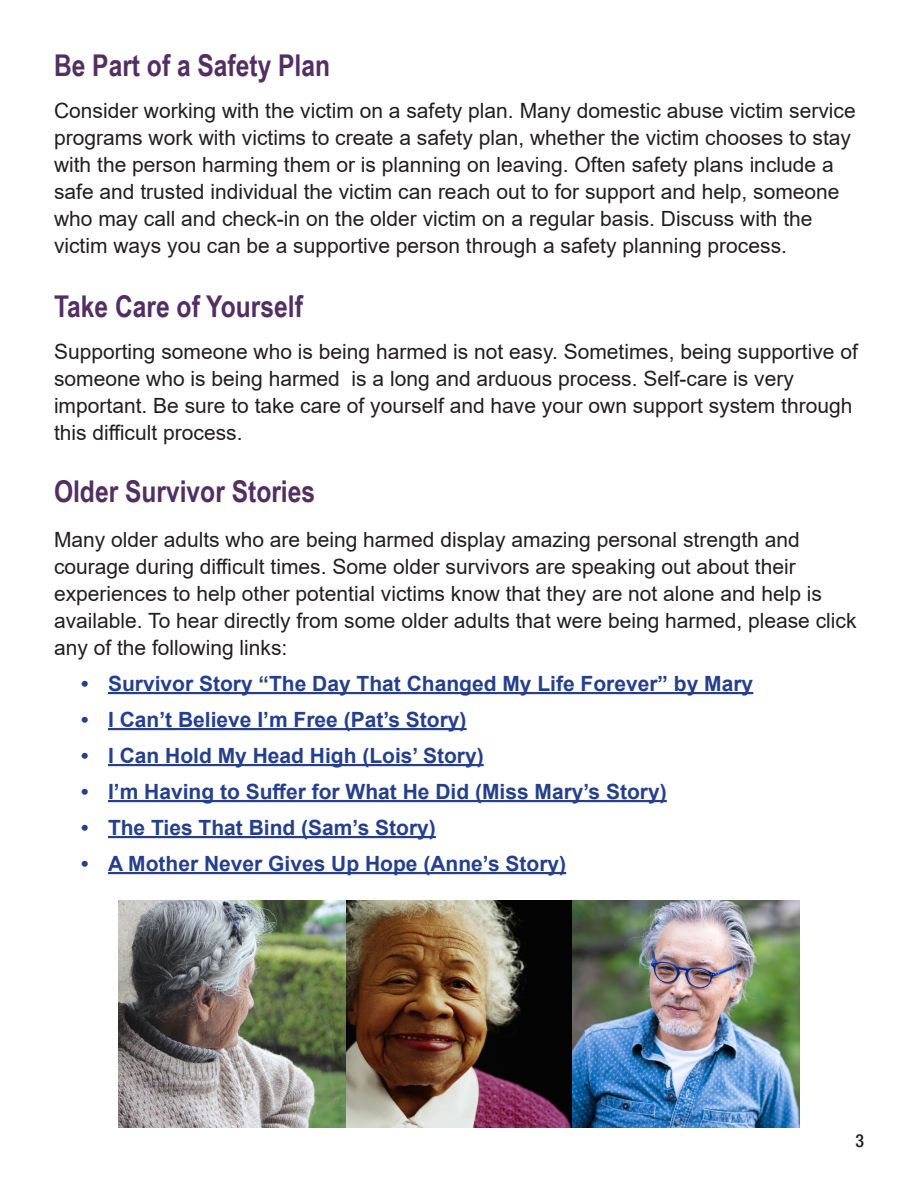
<style>
.page{position:relative;width:918px;height:1188px;background:#fff}
.page>*{position:absolute;margin:0;border:0;box-sizing:border-box;transform-origin:0 0}
.t1{font:700 30px "Arial Narrow";color:#522e64}
.t2{font:21px/27px "Arial";color:#231f20}
.t3{font:700 21px "Arial";color:#253f8e}
.t4{font:500 condensed 18px "Helvetica Neue LT Std";color:#231f20}
</style>
<div class="page">
<hr style="left:108px;top:692px;width:645px;height:2px;background:#253f8e">
<hr style="left:108px;top:728px;width:359px;height:2px;background:#253f8e">
<hr style="left:108px;top:764px;width:376px;height:2px;background:#253f8e">
<hr style="left:108px;top:800px;width:559px;height:2px;background:#253f8e">
<hr style="left:108px;top:836px;width:328px;height:2px;background:#253f8e">
<hr style="left:108px;top:872px;width:458px;height:2px;background:#253f8e">
<img style="left:118px;top:900px;width:682px;height:228px">
<p class="t1" style="left:54px;top:43px;width:278px">Be Part of a Safety Plan</p>
<p class="t2" style="left:54px;top:97px;width:803px">Consider working with the victim on a safety plan. Many domestic abuse victim service programs work with victims to create a safety plan, whether the victim chooses to stay with the person harming them or is planning on leaving. Often safety plans include a safe and trusted individual the victim can reach out to for support and help, someone who may call and check-in on the older victim on a regular basis. Discuss with the victim ways you can be a supportive person through a safety planning process.</p>
<p class="t1" style="left:54px;top:284px;width:250px">Take Care of Yourself</p>
<p class="t2" style="left:54px;top:338px;width:805px">Supporting someone who is being harmed is not easy. Sometimes, being supportive of someone who is being harmed is a long and arduous process. Self-care is very important. Be sure to take care of yourself and have your own support system through this difficult process.</p>
<p class="t1" style="left:54px;top:469px;width:263px">Older Survivor Stories</p>
<p class="t2" style="left:54px;top:526px;width:804px">Many older adults who are being harmed display amazing personal strength and courage during difficult times. Some older survivors are speaking out about their experiences to help other potential victims know that they are not alone and help is available. To hear directly from some older adults that were being harmed, please click any of the following links:</p>
<p class="t3" style="left:81px;top:669px;width:674px">• Survivor Story “The Day That Changed My Life Forever” by Mary</p>
<p class="t3" style="left:81px;top:705px;width:387px">• I Can’t Believe I’m Free (Pat’s Story)</p>
<p class="t3" style="left:81px;top:741px;width:404px">• I Can Hold My Head High (Lois’ Story)</p>
<p class="t3" style="left:81px;top:777px;width:587px">• I’m Having to Suffer for What He Did (Miss Mary’s Story)</p>
<p class="t3" style="left:81px;top:813px;width:356px">• The Ties That Bind (Sam’s Story)</p>
<p class="t3" style="left:81px;top:849px;width:487px">• A Mother Never Gives Up Hope (Anne’s Story)</p>
<p class="t4" style="left:855px;top:1130px;width:10px">3</p>
</div>
